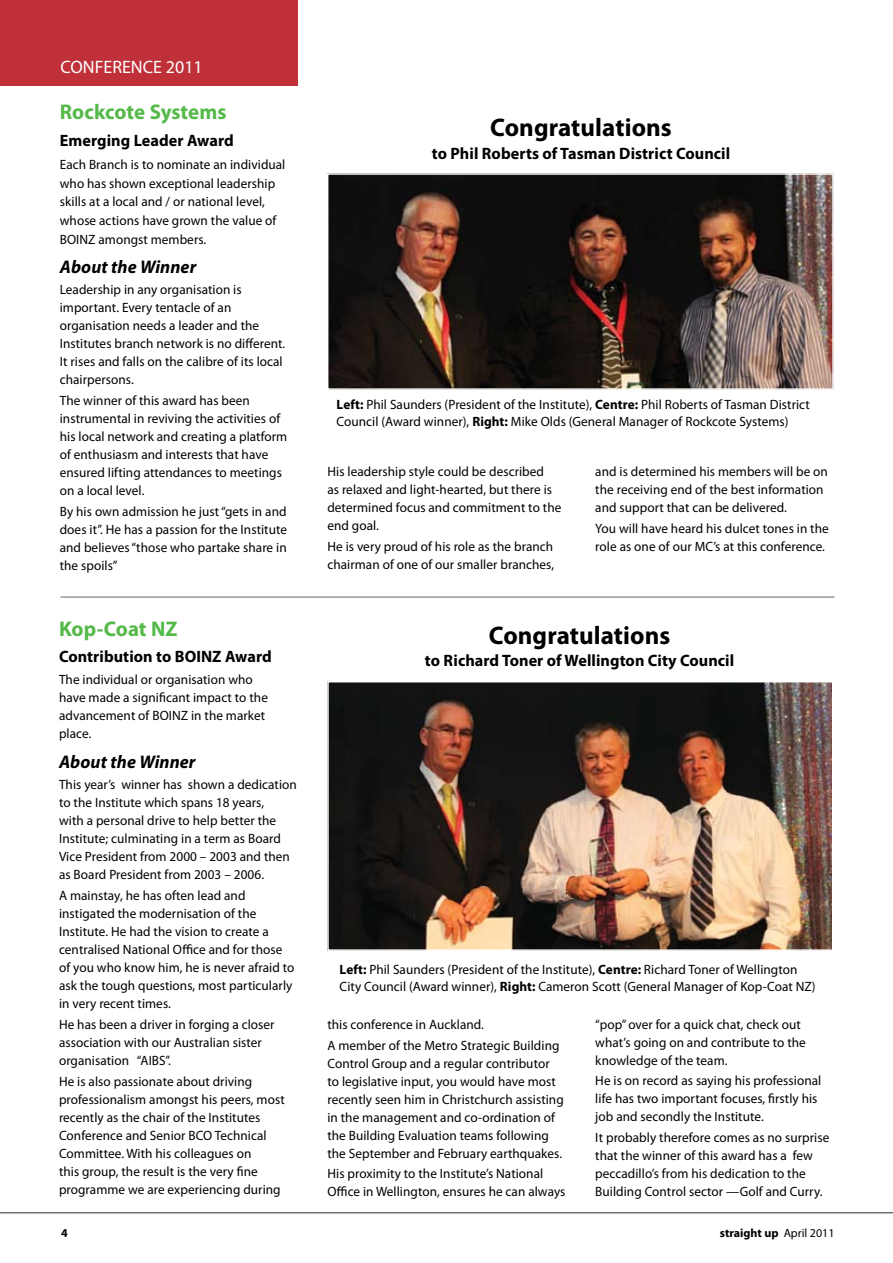
<style>
.page{position:relative;width:893px;height:1263px;background:#fff}
.page>*{position:absolute;margin:0;border:0;box-sizing:border-box;transform-origin:0 0}
.t1{font:700 25.5px "Myriad Pro";letter-spacing:.005em;color:#000}
.t2{font:700 21.3px "Myriad Pro";letter-spacing:.005em;color:#54b948}
.t3{font:italic 700 18.3px "Myriad Pro";letter-spacing:.005em;color:#000}
.t4{font:18px "Myriad Pro";color:#fff}
.t5{font:700 16.5px "Myriad Pro";letter-spacing:.005em;color:#000}
.t6{font:13.5px/18px "Myriad Pro";letter-spacing:.005em;color:#000}
.t7{font:700 12px "Myriad Pro";color:#000}
.s1{font-weight:700}
.s2{font-weight:400}
</style>
<div class="page">
<hr style="left:0;top:1212px;width:893px;height:1px;background:#6d6f71">
<img style="left:330px;top:176px;width:501px;height:211px">
<div style="left:327px;top:173px;width:507px;height:217px;border:2px solid #fff"></div>
<img style="left:330px;top:684px;width:500px;height:264px">
<div style="left:327px;top:681px;width:506px;height:270px;border:2px solid #fff"></div>
<div style="left:0;top:0;width:297px;height:86px;background:#c03038"></div>
<hr style="left:60px;top:596px;width:774px;height:2px;background:#939598">
<h3 class="t4" style="left:60px;top:56px;width:144px">CONFERENCE 2011</h3>
<h2 class="t2" style="left:60px;top:98px;width:168px">Rockcote Systems</h2>
<p class="t5" style="left:60px;top:130px;width:176px">Emerging Leader Award</p>
<p class="t6" style="left:60px;top:155px;width:227px;line-height:18.8px">Each Branch is to nominate an individual who has shown exceptional leadership skills at a local and / or national level, whose actions have grown the value of BOINZ amongst members.</p>
<h3 class="t3" style="left:60px;top:255px;width:138px">About the Winner</h3>
<p class="t6" style="left:60px;top:280px;width:227px">Leadership in any organisation is important. Every tentacle of an organisation needs a leader and the Institutes branch network is no different.<br>It rises and falls on the calibre of its local chairpersons.</p>
<p class="t6" style="left:60px;top:391px;width:229px">The winner of this award has been instrumental in reviving the activities of his local network and creating a platform of enthusiasm and interests that have ensured lifting attendances to meetings on a local level.</p>
<p class="t6" style="left:60px;top:502px;width:229px;text-align:justify">By his own admission he just “gets in and does it”. He has a passion for the Institute and believes “those who partake share in the spoils”</p>
<h2 class="t2" style="left:59px;top:615px;width:120px">Kop-Coat NZ</h2>
<p class="t5" style="left:59px;top:646px;width:214px">Contribution to BOINZ Award</p>
<p class="t6" style="left:59px;top:671px;width:210px">The individual or organisation who have made a significant impact to the advancement of BOINZ in the market place.</p>
<h3 class="t3" style="left:59px;top:750px;width:138px">About the Winner</h3>
<p class="t6" style="left:59px;top:775px;width:239px">This year’s winner has shown a dedication to the Institute which spans 18 years,<br>with a personal drive to help better the Institute; culminating in a term as Board Vice President from 2000 – 2003 and then as Board President from 2003 – 2006.</p>
<p class="t6" style="left:59px;top:886px;width:237px">A mainstay, he has often lead and instigated the modernisation of the Institute. He had the vision to create a centralised National Office and for those of you who know him, he is never afraid to ask the tough questions, most particularly in very recent times.</p>
<p class="t6" style="left:59px;top:1015px;width:217px">He has been a driver in forging a closer association with our Australian sister organisation “AIBS”.</p>
<p class="t6" style="left:59px;top:1072px;width:227px">He is also passionate about driving professionalism amongst his peers, most recently as the chair of the Institutes Conference and Senior BCO Technical Committee. With his colleagues on<br>this group, the result is the very fine programme we are experiencing during</p>
<h1 class="t1" style="left:490px;top:111px;width:183px">Congratulations</h1>
<p class="t5" style="left:432px;top:143px;width:300px">to Phil Roberts of Tasman District Council</p>
<p class="t6" style="left:337px;top:396px;width:475px;line-height:16.5px"><span class="s1">Left:</span> Phil Saunders (President of the Institute), <span class="s1">Centre:</span> Phil Roberts of Tasman District<br>Council (Award winner), <span class="s1">Right:</span> Mike Olds (General Manager of Rockcote Systems)</p>
<p class="t6" style="left:327px;top:462px;width:235px">His leadership style could be described<br>as relaxed and light-hearted, but there is determined focus and commitment to the end goal.</p>
<p class="t6" style="left:327px;top:537px;width:228px">He is very proud of his role as the branch chairman of one of our smaller branches,</p>
<p class="t6" style="left:595px;top:462px;width:234px">and is determined his members will be on the receiving end of the best information and support that can be delivered.</p>
<p class="t6" style="left:595px;top:519px;width:235px">You will have heard his dulcet tones in the role as one of our MC’s at this conference.</p>
<h1 class="t1" style="left:489px;top:619px;width:183px">Congratulations</h1>
<p class="t5" style="left:425px;top:650px;width:311px">to Richard Toner of Wellington City Council</p>
<p class="t6" style="left:340px;top:961px;width:477px;line-height:16.5px"><span class="s1">Left:</span> Phil Saunders (President of the Institute), <span class="s1">Centre:</span> Richard Toner of Wellington<br>City Council (Award winner), <span class="s1">Right:</span> Cameron Scott (General Manager of Kop-Coat NZ)</p>
<p class="t6" style="left:327px;top:1013px;width:234px;line-height:21px">this conference in Auckland.<br>A member of the Metro Strategic Building</p>
<p class="t6" style="left:327px;top:1054px;width:238px">Control Group and a regular contributor to legislative input, you would have most recently seen him in Christchurch assisting in the management and co-ordination of the Building Evaluation teams following the September and February earthquakes.</p>
<p class="t6" style="left:327px;top:1165px;width:240px">His proximity to the Institute’s National<br>Office in Wellington, ensures he can always</p>
<p class="t6" style="left:595px;top:1015px;width:212px">“pop” over for a quick chat, check out what’s going on and contribute to the knowledge of the team.</p>
<p class="t6" style="left:595px;top:1072px;width:227px">He is on record as saying his professional life has two important focuses, firstly his job and secondly the Institute.</p>
<p class="t6" style="left:595px;top:1129px;width:236px">It probably therefore comes as no surprise that the winner of this award has a few peccadillo’s from his dedication to the Building Control sector —Golf and Curry.</p>
<p class="t7" style="left:61px;top:1225px;width:8px">4</p>
<p class="t7" style="left:720px;top:1225px;width:116px">straight up <span class="s2">April 2011</span></p>
</div>
